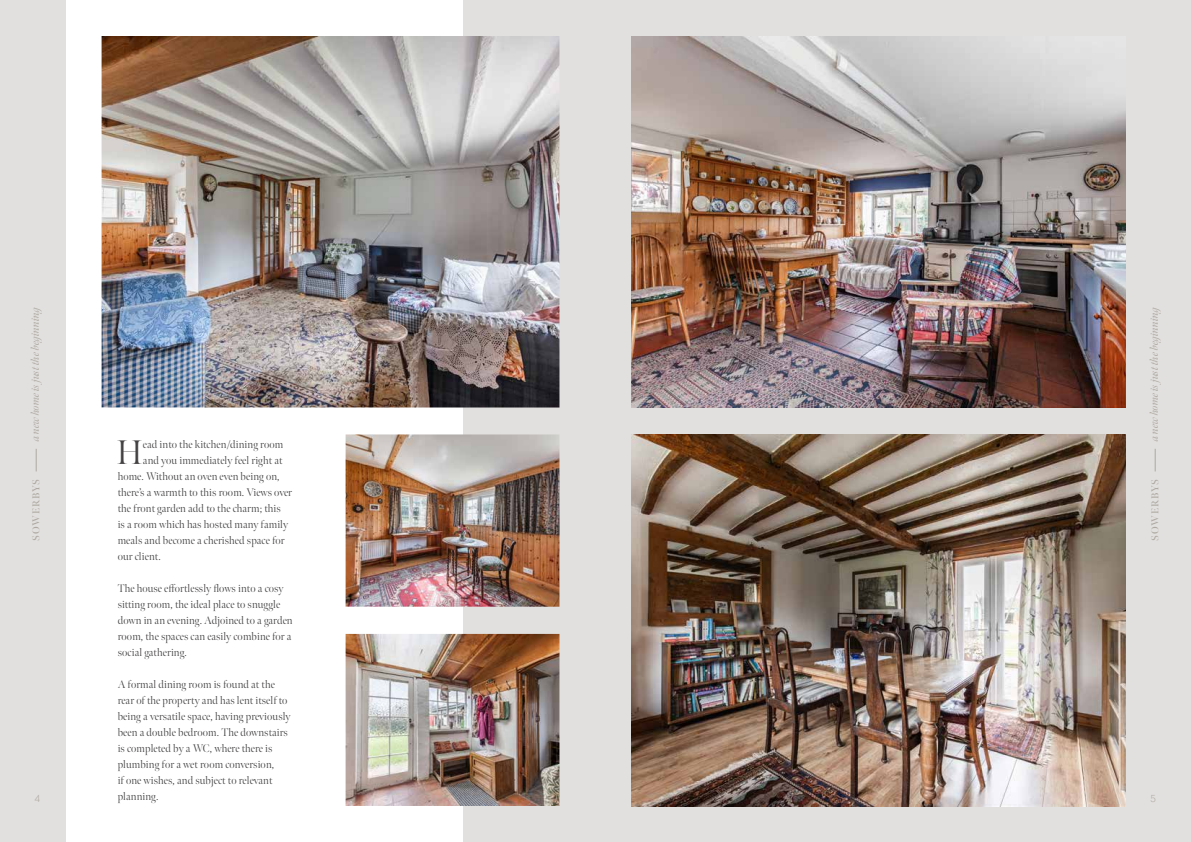
<style>
.page{position:relative;width:1191px;height:842px;background:#fff}
.page>*{position:absolute;margin:0;border:0;box-sizing:border-box;transform-origin:0 0}
.t1{font:300 34px "Meno Banner";color:#434141}
.t2{font:300 11px/16px "Meno Banner";letter-spacing:.01em;color:#434141}
.t3{font:italic 11px "Meno Banner";letter-spacing:-.01em;color:#ada8a0}
.t4{font:600 10px "Meno Banner";letter-spacing:.08em;color:#ada8a0}
.t5{font:300 10px "Quasimoda";color:#ada8a0}
</style>
<div class="page">
<div style="left:0;top:0;width:595px;height:842px;background:#e2e0df"></div>
<div style="left:595px;top:0;width:596px;height:842px;background:#e2e0df"></div>
<svg style="left:36px;top:449px;width:1px;height:22px"></svg>
<svg style="left:1155px;top:449px;width:1px;height:22px"></svg>
<div style="left:66px;top:0;width:396px;height:842px;background:#fff"></div>
<img style="left:345px;top:434px;width:214px;height:173px">
<img style="left:102px;top:36px;width:457px;height:371px">
<img style="left:345px;top:634px;width:214px;height:172px">
<img style="left:631px;top:36px;width:494px;height:371px">
<img style="left:631px;top:434px;width:494px;height:372px">
<p class="t3" style="left:29px;top:441px;width:138px;rotate:-90deg">a new home is just the beginning</p>
<p class="t3" style="left:1147px;top:441px;width:138px;rotate:-90deg">a new home is just the beginning</p>
<h1 class="t1" style="left:117px;top:432px;width:27px">H</h1>
<p class="t2" style="left:143px;top:437px;width:142px">ead into the kitchen/dining room</p>
<p class="t2" style="left:143px;top:453px;width:141px">and you immediately feel right at</p>
<p class="t2" style="left:118px;top:469px;width:163px">home. Without an oven even being on,</p>
<p class="t2" style="left:118px;top:485px;width:176px">there’s a warmth to this room. Views over</p>
<p class="t2" style="left:118px;top:501px;width:165px">the front garden add to the charm; this</p>
<p class="t2" style="left:118px;top:517px;width:172px">is a room which has hosted many family</p>
<p class="t2" style="left:118px;top:533px;width:168px">meals and become a cherished space for</p>
<p class="t2" style="left:118px;top:549px;width:45px">our client.</p>
<p class="t2" style="left:118px;top:581px;width:176px">The house effortlessly flows into a cosy sitting room, the ideal place to snuggle down in an evening. Adjoined to a garden room, the spaces can easily combine for a social gathering.</p>
<p class="t2" style="left:118px;top:677px;width:174px">A formal dining room is found at the rear of the property and has lent itself to being a versatile space, having previously been a double bedroom. The downstairs is completed by a WC, where there is plumbing for a wet room conversion,<br>if one wishes, and subject to relevant planning.</p>
<p class="t4" style="left:30px;top:541px;width:63px;rotate:-90deg">SOWERBYS</p>
<p class="t4" style="left:1149px;top:541px;width:63px;rotate:-90deg">SOWERBYS</p>
<p class="t5" style="left:35px;top:791px;width:7px">4</p>
<p class="t5" style="left:1150px;top:791px;width:7px">5</p>
</div>
